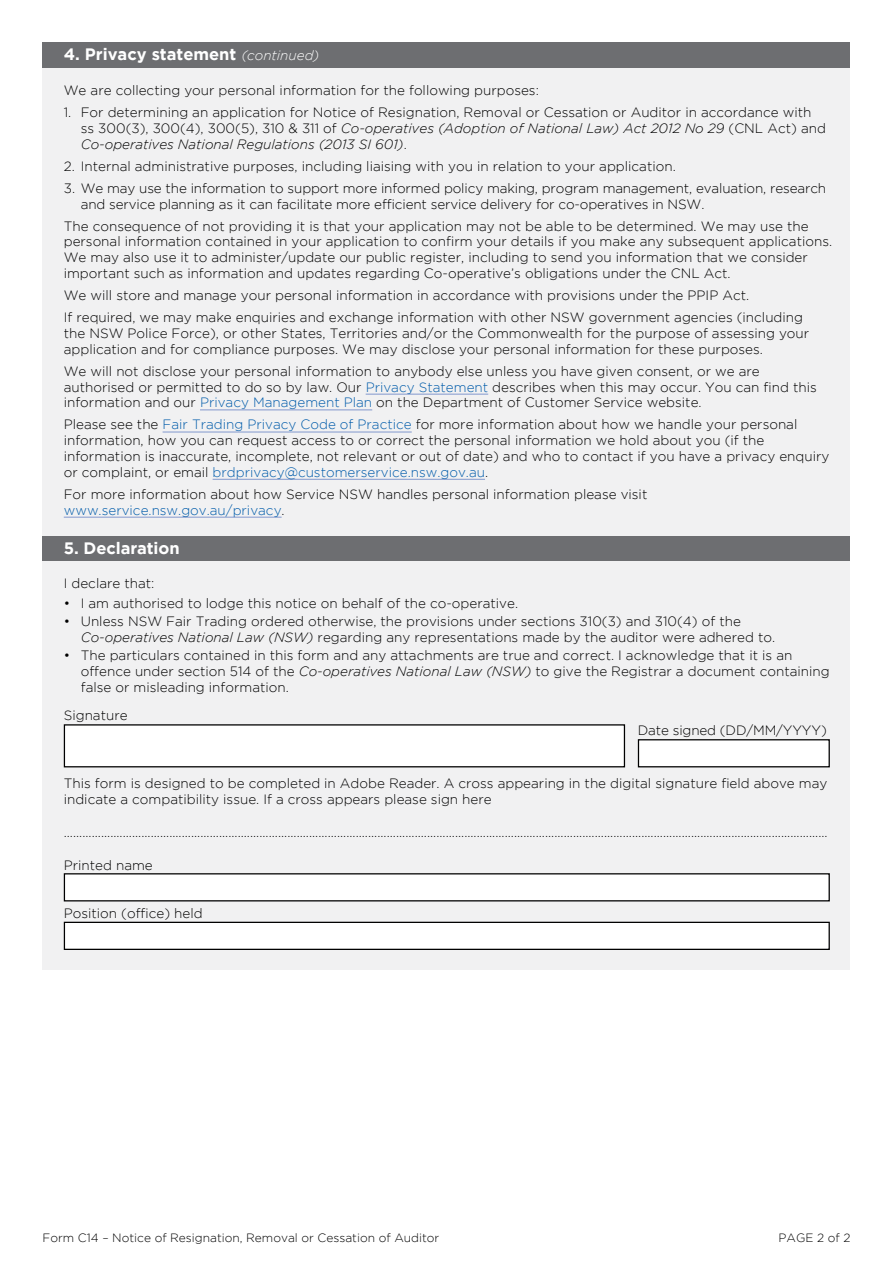
<style>
.page{position:relative;width:893px;height:1263px;background:#fff}
.page>*{position:absolute;margin:0;border:0;box-sizing:border-box;transform-origin:0 0}
.t1{font:700 16.5px "Gotham";color:#fff}
.t2{font:300 13.5px/15.8px "Gotham";color:#000}
.t3{font:300 12px "Gotham";color:#000}
.s1{font-weight:300;font-style:italic;font-size:13.5px}
.s2{font-style:italic}
.s3{color:#005baa}
</style>
<div class="page">
<div style="left:43px;top:536px;width:807px;height:25px;background:#6d6e71"></div>
<div style="left:43px;top:561px;width:807px;height:408px;background:#f1f1f2"></div>
<div style="left:43px;top:43px;width:807px;height:25px;background:#6d6e71"></div>
<div style="left:43px;top:68px;width:807px;height:468px;background:#f1f1f2"></div>
<hr style="left:366px;top:394px;width:122px;height:1px;background:#8298cd">
<hr style="left:200px;top:409px;width:172px;height:1px;background:#8298cd">
<hr style="left:163px;top:432px;width:249px;height:1px;background:#8298cd">
<hr style="left:213px;top:479px;width:272px;height:1px;background:#8298cd">
<hr style="left:64px;top:517px;width:218px;height:1px;background:#8298cd">
<div style="left:64px;top:725px;width:560px;height:42px;background:#fff"></div>
<div style="left:64px;top:724px;width:561px;height:43px;border:1px solid #000"></div>
<div style="left:638px;top:740px;width:191px;height:27px;background:#fff"></div>
<div style="left:638px;top:739px;width:192px;height:28px;border:1px solid #000"></div>
<div style="left:64px;top:874px;width:765px;height:27px;background:#fff"></div>
<div style="left:64px;top:873px;width:766px;height:28px;border:1px solid #000"></div>
<div style="left:64px;top:922px;width:765px;height:27px;background:#fff"></div>
<div style="left:64px;top:922px;width:766px;height:28px;border:1px solid #000"></div>
<p class="t1" style="left:64px;top:45px;width:257px">4. Privacy statement <span class="s1">(continued)</span></p>
<p class="t2" style="left:64px;top:82px;width:477px">We are collecting your personal information for the following purposes:</p>
<p class="t2" style="left:81px;top:104px;width:747px;text-indent:-17px">1. For determining an application for Notice of Resignation, Removal or Cessation or Auditor in accordance with ss 300(3), 300(4), 300(5), 310 &amp; 311 of <span class="s2">Co-operatives (Adoption of National Law) Act 2012 No 29</span> (CNL Act) and<br><span class="s2">Co-operatives National Regulations (2013 SI 601)</span>.</p>
<p class="t2" style="left:64px;top:158px;width:613px">2. Internal administrative purposes, including liaising with you in relation to your application.</p>
<p class="t2" style="left:81px;top:180px;width:747px;text-indent:-17px">3. We may use the information to support more informed policy making, program management, evaluation, research and service planning as it can facilitate more efficient service delivery for co-operatives in NSW.</p>
<p class="t2" style="left:64px;top:218px;width:770px">The consequence of not providing it is that your application may not be able to be determined. We may use the personal information contained in your application to confirm your details if you make any subsequent applications.<br>We may also use it to administer/update our public register, including to send you information that we consider important such as information and updates regarding Co-operative’s obligations under the CNL Act.</p>
<p class="t2" style="left:64px;top:284px;width:741px;line-height:22.2px">We will store and manage your personal information in accordance with provisions under the PPIP Act.<br>If required, we may make enquiries and exchange information with other NSW government agencies (including</p>
<p class="t2" style="left:64px;top:325px;width:747px">the NSW Police Force), or other States, Territories and/or the Commonwealth for the purpose of assessing your application and for compliance purposes. We may disclose your personal information for these purposes.</p>
<p class="t2" style="left:64px;top:363px;width:755px">We will not disclose your personal information to anybody else unless you have given consent, or we are authorised or permitted to do so by law. Our <span class="s3">Privacy Statement</span> describes when this may occur. You can find this information and our <span class="s3">Privacy Management Plan</span> on the Department of Customer Service website.</p>
<p class="t2" style="left:64px;top:417px;width:767px">Please see the <span class="s3">Fair Trading Privacy Code of Practice</span> for more information about how we handle your personal information, how you can request access to or correct the personal information we hold about you (if the information is inaccurate, incomplete, not relevant or out of date) and who to contact if you have a privacy enquiry or complaint, or email <span class="s3">brdprivacy@customerservice.nsw.gov.au</span>.</p>
<p class="t2" style="left:64px;top:486px;width:585px">For more information about how Service NSW handles personal information please visit <span class="s3">www.service.nsw.gov.au/privacy</span>.</p>
<p class="t1" style="left:64px;top:538px;width:117px">5. Declaration</p>
<p class="t2" style="left:64px;top:575px;width:92px">I declare that:</p>
<p class="t2" style="left:64px;top:595px;width:456px">• I am authorised to lodge this notice on behalf of the co-operative.</p>
<p class="t2" style="left:81px;top:613px;width:696px;line-height:16.2px;text-indent:-17px">• Unless NSW Fair Trading ordered otherwise, the provisions under sections 310(3) and 310(4) of the<br><span class="s2">Co-operatives National Law (NSW)</span> regarding any representations made by the auditor were adhered to.</p>
<p class="t2" style="left:81px;top:647px;width:750px;text-indent:-17px">• The particulars contained in this form and any attachments are true and correct. I acknowledge that it is an offence under section 514 of the <span class="s2">Co-operatives National Law (NSW)</span> to give the Registrar a document containing false or misleading information.</p>
<p class="t2" style="left:64px;top:707px;width:65px">Signature</p>
<p class="t2" style="left:638px;top:723px;width:190px">Date signed (DD/MM/YYYY)</p>
<p class="t2" style="left:64px;top:775px;width:765px">This form is designed to be completed in Adobe Reader. A cross appearing in the digital signature field above may indicate a compatibility issue. If a cross appears please sign here</p>
<p class="t2" style="left:64px;top:824px;width:765px">......................................................................................................................................................................................................................................................</p>
<p class="t2" style="left:64px;top:857px;width:91px">Printed name</p>
<p class="t2" style="left:64px;top:905px;width:140px">Position (office) held</p>
<p class="t3" style="left:43px;top:1231px;width:398px">Form C14 – Notice of Resignation, Removal or Cessation of Auditor</p>
<p class="t3" style="left:778px;top:1231px;width:73px">PAGE 2 of 2</p>
</div>
